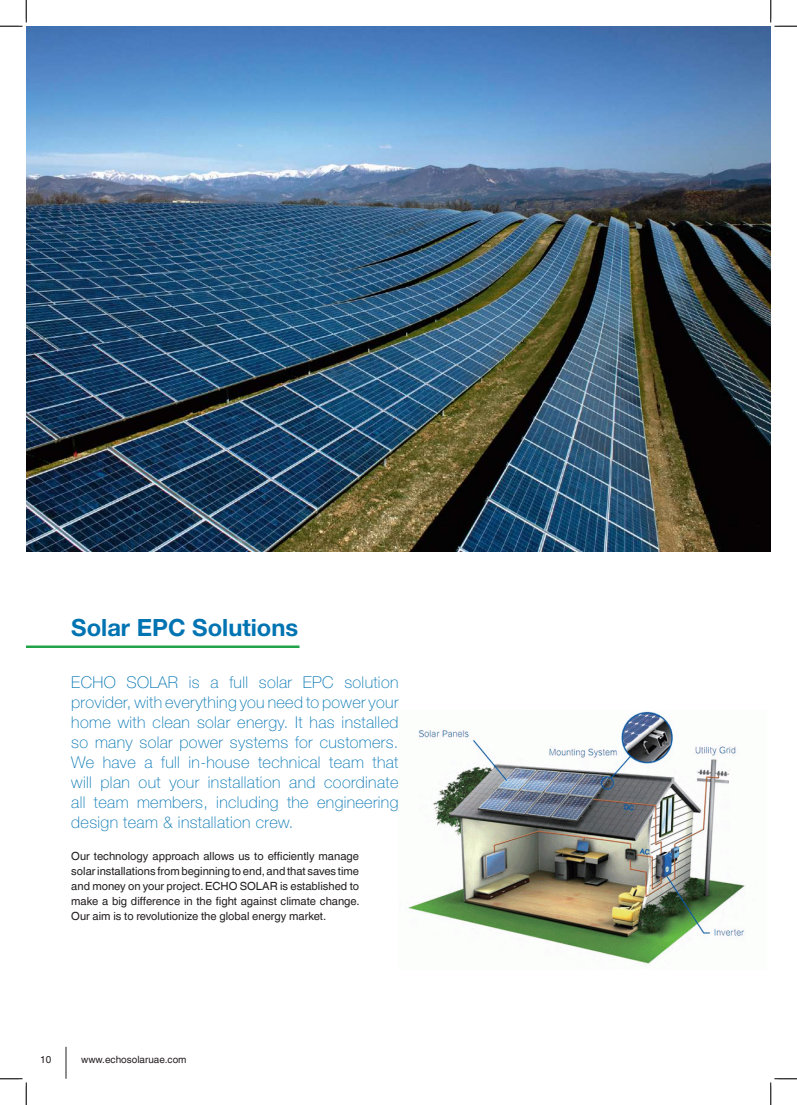
<style>
.page{position:relative;width:797px;height:1105px;background:#fff}
.page>*{position:absolute;margin:0;border:0;box-sizing:border-box;transform-origin:0 0}
.t1{font:700 23.75px "Helvetica Neue LT Std";color:#0074b2}
.t2{font:100 16.25px/20px "Helvetica Neue LT Std";letter-spacing:.02em;color:#0074b2;text-align:justify}
.t3{font:11.25px/15px "Helvetica World";color:#231f20;text-align:justify}
.t4{font:10px "Helvetica World";color:#231f20}
</style>
<div class="page">
<hr style="left:66px;top:1047px;width:1px;height:32px;background:#231f20">
<img style="left:408px;top:711px;width:338px;height:255px">
<img style="left:26px;top:26px;width:744px;height:526px">
<hr style="left:26px;top:645px;width:273px;height:3px;background:#21a348">
<svg style="left:0;top:0;width:27px;height:27px"></svg>
<svg style="left:0;top:1078px;width:27px;height:27px"></svg>
<svg style="left:770px;top:0;width:27px;height:27px"></svg>
<svg style="left:770px;top:1078px;width:27px;height:27px"></svg>
<h1 class="t1" style="left:71px;top:613px;width:228px">Solar EPC Solutions</h1>
<p class="t2" style="left:71px;top:672px;width:329px">ECHO SOLAR is a full solar EPC solution provider, with everything you need to power your home with clean solar energy. It has installed so many solar power systems for customers.<br>We have a full in-house technical team that will plan out your installation and coordinate all team members, including the engineering design team &amp; installation crew.</p>
<p class="t3" style="left:71px;top:848px;width:290px">Our technology approach allows us to efficiently manage solar installations from beginning to end, and that saves time and money on your project. ECHO SOLAR is established to make a big difference in the fight against climate change.<br>Our aim is to revolutionize the global energy market.</p>
<p class="t4" style="left:40px;top:1053px;width:13px">10</p>
<p class="t4" style="left:81px;top:1053px;width:107px">www.echosolaruae.com</p>
</div>
